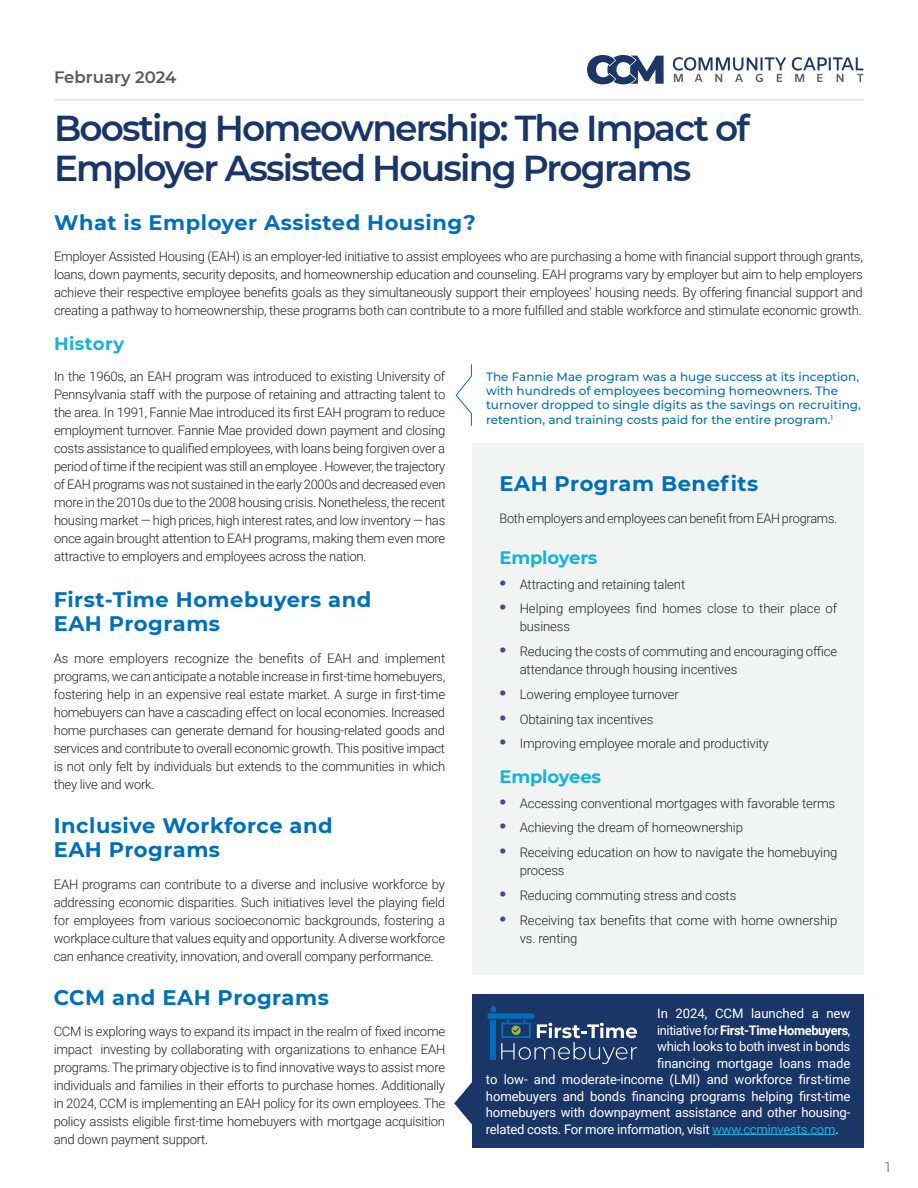
<style>
.page{position:relative;width:918px;height:1188px;background:#fff}
.page>*{position:absolute;margin:0;border:0;box-sizing:border-box;transform-origin:0 0}
.t1{font:600 36px/40.5px "Montserrat";letter-spacing:-.05em;color:#193667}
.HEADER_TEXT{font:700 21px/24px "Montserrat";letter-spacing:.025em;color:#006fba}
.BODY_TEXT{font:700 18px "Montserrat";letter-spacing:-.01em;color:#16b3d9}
.BODY_TEXT-2{font:700 18px "Montserrat";letter-spacing:.025em;color:#16b3d9}
.t2{font:600 16.5px "Montserrat";color:#57585a}
.t3{font:300 13.5px "Montserrat";color:#193667}
.BODY_TEXT-3{font:300 13.2px/18px "Roboto";letter-spacing:-.01em;color:#231f20;text-align:justify}
.BODY_TEXT-4{font:13.2px "Roboto";letter-spacing:-.015em;color:#fff}
.BODY_TEXT-5{font:700 13.2px "Roboto";letter-spacing:-.03em;color:#fff}
.SIDEBAR_TEXT{font:500 12px/14.4px "Montserrat";color:#006fba}
.s1{font-family:"Amiko";font-weight:700;font-size:19.5px;color:#42507a}
.s2{font-weight:400}
.s3{color:#16b3d9}
</style>
<div class="page">
<svg style="left:587px;top:55px;width:77px;height:29px"></svg>
<svg style="left:673px;top:57px;width:113px;height:25px"></svg>
<svg style="left:792px;top:57px;width:71px;height:25px"></svg>
<hr style="left:54px;top:99px;width:810px;height:1px;background:#d8d9d7">
<div style="left:472px;top:444px;width:392px;height:531px;background:#f2f4f3"></div>
<div style="left:472px;top:995px;width:392px;height:153px;background:#193667"></div>
<hr style="left:712px;top:1134px;width:123px;height:1px;background:#16b3d9">
<svg style="left:488px;top:1006px;width:149px;height:58px"></svg>
<svg style="left:456px;top:364px;width:16px;height:62px"></svg>
<svg style="left:454px;top:1082px;width:18px;height:43px"></svg>
<p class="t2" style="left:54px;top:65px;width:124px">February 2024</p>
<p class="t1" style="left:54px;top:106px;width:697px">Boosting Homeownership: The Impact of<br>Employer Assisted Housing Programs</p>
<p class="HEADER_TEXT" style="left:54px;top:209px;width:423px">What is Employer Assisted Housing?</p>
<p class="BODY_TEXT-3" style="left:54px;top:247px;width:810px">Employer Assisted Housing (EAH) is an employer-led initiative to assist employees who are purchasing a home with financial support through grants, loans, down payments, security deposits, and homeownership education and counseling. EAH programs vary by employer but aim to help employers achieve their respective employee benefits goals as they simultaneously support their employees’ housing needs. By offering financial support and creating a pathway to homeownership, these programs both can contribute to a more fulfilled and stable workforce and stimulate economic growth.</p>
<p class="BODY_TEXT-2" style="left:54px;top:330px;width:72px">History</p>
<p class="BODY_TEXT-3" style="left:54px;top:367px;width:393px">In the 1960s, an EAH program was introduced to existing University of Pennsylvania staff with the purpose of retaining and attracting talent to the area. In 1991, Fannie Mae introduced its first EAH program to reduce employment turnover. Fannie Mae provided down payment and closing costs assistance to qualified employees, with loans being forgiven over a period of time if the recipient was still an employee . However, the trajectory of EAH programs was not sustained in the early 2000s and decreased even more in the 2010s due to the 2008 housing crisis. Nonetheless, the recent housing market — high prices, high interest rates, and low inventory — has once again brought attention to EAH programs, making them even more attractive to employers and employees across the nation.</p>
<p class="SIDEBAR_TEXT" style="left:486px;top:369px;width:376px">The Fannie Mae program was a huge success at its inception, with hundreds of employees becoming homeowners. The turnover dropped to single digits as the savings on recruiting, retention, and training costs paid for the entire program.<sup>1</sup></p>
<h2 class="HEADER_TEXT" style="left:499px;top:471px;width:260px">EAH Program Benefits</h2>
<p class="BODY_TEXT-3" style="left:499px;top:508px;width:339px">Both employers and employees can benefit from EAH programs.</p>
<h3 class="BODY_TEXT" style="left:499px;top:544px;width:100px">Employers</h3>
<p class="BODY_TEXT-3" style="left:499px;top:574px;width:187px"><span class="s1">•</span> Attracting and retaining talent</p>
<p class="BODY_TEXT-3" style="left:520px;top:599px;width:319px;text-indent:-20px"><span class="s1">•</span> Helping employees find homes close to their place of business</p>
<p class="BODY_TEXT-3" style="left:520px;top:642px;width:319px;text-indent:-20px"><span class="s1">•</span> Reducing the costs of commuting and encouraging office attendance through housing incentives</p>
<p class="BODY_TEXT-3" style="left:499px;top:685px;width:181px"><span class="s1">•</span> Lowering employee turnover</p>
<p class="BODY_TEXT-3" style="left:499px;top:709px;width:155px"><span class="s1">•</span> Obtaining tax incentives</p>
<p class="BODY_TEXT-3" style="left:499px;top:734px;width:271px"><span class="s1">•</span> Improving employee morale and productivity</p>
<h3 class="BODY_TEXT" style="left:499px;top:763px;width:103px">Employees</h3>
<p class="BODY_TEXT-3" style="left:499px;top:793px;width:337px"><span class="s1">•</span> Accessing conventional mortgages with favorable terms</p>
<p class="BODY_TEXT-3" style="left:499px;top:818px;width:245px"><span class="s1">•</span> Achieving the dream of homeownership</p>
<p class="BODY_TEXT-3" style="left:520px;top:843px;width:319px;text-indent:-20px"><span class="s1">•</span> Receiving education on how to navigate the homebuying process</p>
<p class="BODY_TEXT-3" style="left:499px;top:886px;width:238px"><span class="s1">•</span> Reducing commuting stress and costs</p>
<p class="BODY_TEXT-3" style="left:520px;top:910px;width:319px;text-indent:-20px"><span class="s1">•</span> Receiving tax benefits that come with home ownership vs. renting</p>
<p class="HEADER_TEXT" style="left:54px;top:587px;width:319px">First-Time Homebuyers and<br>EAH Programs</p>
<p class="BODY_TEXT-3" style="left:54px;top:649px;width:393px">As more employers recognize the benefits of EAH and implement programs, we can anticipate a notable increase in first-time homebuyers, fostering help in an expensive real estate market. A surge in first-time homebuyers can have a cascading effect on local economies. Increased home purchases can generate demand for housing-related goods and services and contribute to overall economic growth. This positive impact is not only felt by individuals but extends to the communities in which they live and work.</p>
<p class="HEADER_TEXT" style="left:54px;top:813px;width:281px">Inclusive Workforce and<br>EAH Programs</p>
<p class="BODY_TEXT-3" style="left:54px;top:875px;width:393px">EAH programs can contribute to a diverse and inclusive workforce by addressing economic disparities. Such initiatives level the playing field for employees from various socioeconomic backgrounds, fostering a workplace culture that values equity and opportunity. A diverse workforce can enhance creativity, innovation, and overall company performance.</p>
<p class="HEADER_TEXT" style="left:54px;top:984px;width:277px">CCM and EAH Programs</p>
<p class="BODY_TEXT-3" style="left:54px;top:1022px;width:393px">CCM is exploring ways to expand its impact in the realm of fixed income impact investing by collaborating with organizations to enhance EAH programs. The primary objective is to find innovative ways to assist more individuals and families in their efforts to purchase homes. Additionally in 2024, CCM is implementing an EAH policy for its own employees. The policy assists eligible first-time homebuyers with mortgage acquisition and down payment support.</p>
<p class="BODY_TEXT-4" style="left:657px;top:1004px;width:195px">In 2024, CCM launched a new</p>
<p class="BODY_TEXT-5" style="left:657px;top:1021px;width:195px"><span class="s2">initiative for</span> First-Time Homebuyers<span class="s2">,</span></p>
<p class="BODY_TEXT-4" style="left:657px;top:1037px;width:195px">which looks to both invest in bonds</p>
<p class="BODY_TEXT-4" style="left:657px;top:1054px;width:195px">financing mortgage loans made</p>
<p class="BODY_TEXT-4" style="left:486px;top:1070px;width:366px">to low- and moderate-income (LMI) and workforce first-time</p>
<p class="BODY_TEXT-4" style="left:486px;top:1087px;width:366px">homebuyers and bonds financing programs helping first-time</p>
<p class="BODY_TEXT-4" style="left:486px;top:1103px;width:366px">homebuyers with downpayment assistance and other housing-</p>
<p class="BODY_TEXT-4" style="left:486px;top:1120px;width:354px">related costs. For more information, visit <span class="s3">www.ccminvests.com</span>.</p>
<p class="t3" style="left:885px;top:1158px;width:6px">1</p>
</div>
